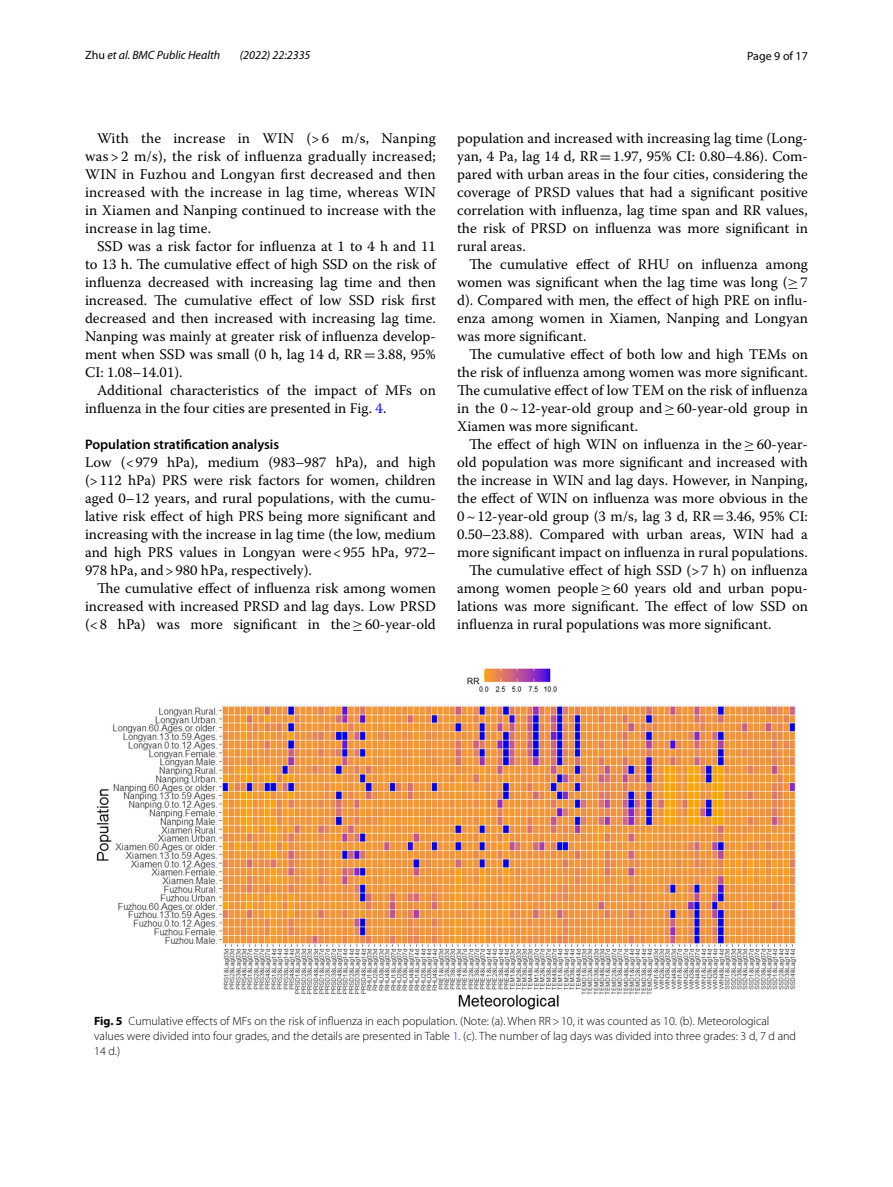
<style>
.page{position:relative;width:893px;height:1187px;background:#fff}
.page>*{position:absolute;margin:0;border:0;box-sizing:border-box;transform-origin:0 0}
.t1{font:14.7px/18px "Warnock Pro";color:#000;text-align:justify}
.t2{font:600 13.8px "Myriad Pro";color:#000}
.t3{font:300 12px/15px "Myriad Pro";color:#000}
.t4{font:italic 12px "Myriad Pro";color:#000}
.t5{font:12px "Myriad Pro";color:#000}
.s1{font-style:normal}
.s2{font-family:"MTSY"}
.s3{color:#00f}
.s4{font-weight:700}
</style>
<div class="page">
<img style="left:96px;top:668px;width:701px;height:341px">
<p class="t4" style="left:85px;top:48px;width:137px"><span class="s1">Zhu</span> et al. BMC Public Health</p>
<p class="t4" style="left:240px;top:48px;width:72px">(2022) 22:2335</p>
<p class="t5" style="left:747px;top:48px;width:62px">Page 9 of 17</p>
<p class="t1" style="left:85px;top:128px;width:352px;text-indent:12px">With the increase in WIN (&gt; 6 m/s, Nanping was &gt; 2 m/s), the risk of influenza gradually increased; WIN in Fuzhou and Longyan first decreased and then increased with the increase in lag time, whereas WIN in Xiamen and Nanping continued to increase with the increase in lag time.</p>
<p class="t1" style="left:85px;top:236px;width:352px;text-indent:12px">SSD was a risk factor for influenza at 1 to 4 h and 11 to 13 h. The cumulative effect of high SSD on the risk of influenza decreased with increasing lag time and then increased. The cumulative effect of low SSD risk first decreased and then increased with increasing lag time.<br>Nanping was mainly at greater risk of influenza develop&shy;ment when SSD was small (0 h, lag 14 d, RR<span class="s2">=</span>3.88, 95% CI: 1.08–14.01).</p>
<p class="t1" style="left:85px;top:380px;width:352px;text-indent:12px">Additional characteristics of the impact of MFs on influenza in the four cities are presented in Fig. <span class="s3">4</span>.</p>
<p class="t2" style="left:85px;top:435px;width:196px">Population stratification analysis</p>
<p class="t1" style="left:85px;top:452px;width:352px">Low (&lt;979 hPa), medium (983–987 hPa), and high (&gt;112 hPa) PRS were risk factors for women, children aged 0–12 years, and rural populations, with the cumu&shy;lative risk effect of high PRS being more significant and increasing with the increase in lag time (the low, medium and high PRS values in Longyan were&lt;955 hPa, 972– 978 hPa, and&gt;980 hPa, respectively).</p>
<p class="t1" style="left:85px;top:578px;width:352px;text-indent:12px">The cumulative effect of influenza risk among women increased with increased PRSD and lag days. Low PRSD (&lt;8 hPa) was more significant in the<span class="s2">≥</span>60-year-old</p>
<p class="t1" style="left:457px;top:128px;width:352px">population and increased with increasing lag time (Long&shy;yan, 4 Pa, lag 14 d, RR<span class="s2">=</span>1.97, 95% CI: 0.80–4.86). Com&shy;pared with urban areas in the four cities, considering the coverage of PRSD values that had a significant positive correlation with influenza, lag time span and RR values, the risk of PRSD on influenza was more significant in rural areas.</p>
<p class="t1" style="left:457px;top:254px;width:352px;text-indent:12px">The cumulative effect of RHU on influenza among women was significant when the lag time was long (<span class="s2">≥</span>7 d). Compared with men, the effect of high PRE on influ&shy;enza among women in Xiamen, Nanping and Longyan was more significant.</p>
<p class="t1" style="left:457px;top:344px;width:352px;text-indent:12px">The cumulative effect of both low and high TEMs on the risk of influenza among women was more significant.<br>The cumulative effect of low TEM on the risk of influenza in the 0~12-year-old group and<span class="s2">≥</span>60-year-old group in Xiamen was more significant.</p>
<p class="t1" style="left:469px;top:434px;width:340px">The effect of high WIN on influenza in the<span class="s2">≥</span>60-year-</p>
<p class="t1" style="left:457px;top:452px;width:352px">old population was more significant and increased with</p>
<p class="t1" style="left:457px;top:470px;width:352px">the increase in WIN and lag days. However, in Nanping,</p>
<p class="t1" style="left:457px;top:488px;width:352px">the effect of WIN on influenza was more obvious in the</p>
<p class="t1" style="left:457px;top:506px;width:352px">0~12-year-old group (3 m/s, lag 3 d, RR<span class="s2">=</span>3.46, 95% CI:</p>
<p class="t1" style="left:457px;top:524px;width:352px">0.50–23.88). Compared with urban areas, WIN had a</p>
<p class="t1" style="left:457px;top:542px;width:352px">more significant impact on influenza in rural populations.</p>
<p class="t1" style="left:469px;top:560px;width:340px">The cumulative effect of high SSD (&gt;7 h) on influenza</p>
<p class="t1" style="left:457px;top:578px;width:352px">among women people<span class="s2">≥</span>60 years old and urban popu-</p>
<p class="t1" style="left:457px;top:596px;width:352px">lations was more significant. The effect of low SSD on</p>
<p class="t1" style="left:457px;top:614px;width:316px">influenza in rural populations was more significant.</p>
<p class="t3" style="left:94px;top:1013px;width:703px"><span class="s4">Fig. 5</span> Cumulative effects of MFs on the risk of influenza in each population. (Note: (a). When RR&gt;10, it was counted as 10. (b). Meteorological values were divided into four grades, and the details are presented in Table <span class="s3">1</span>. (c). The number of lag days was divided into three grades: 3 d, 7 d and<br>14 d.)</p>
</div>
